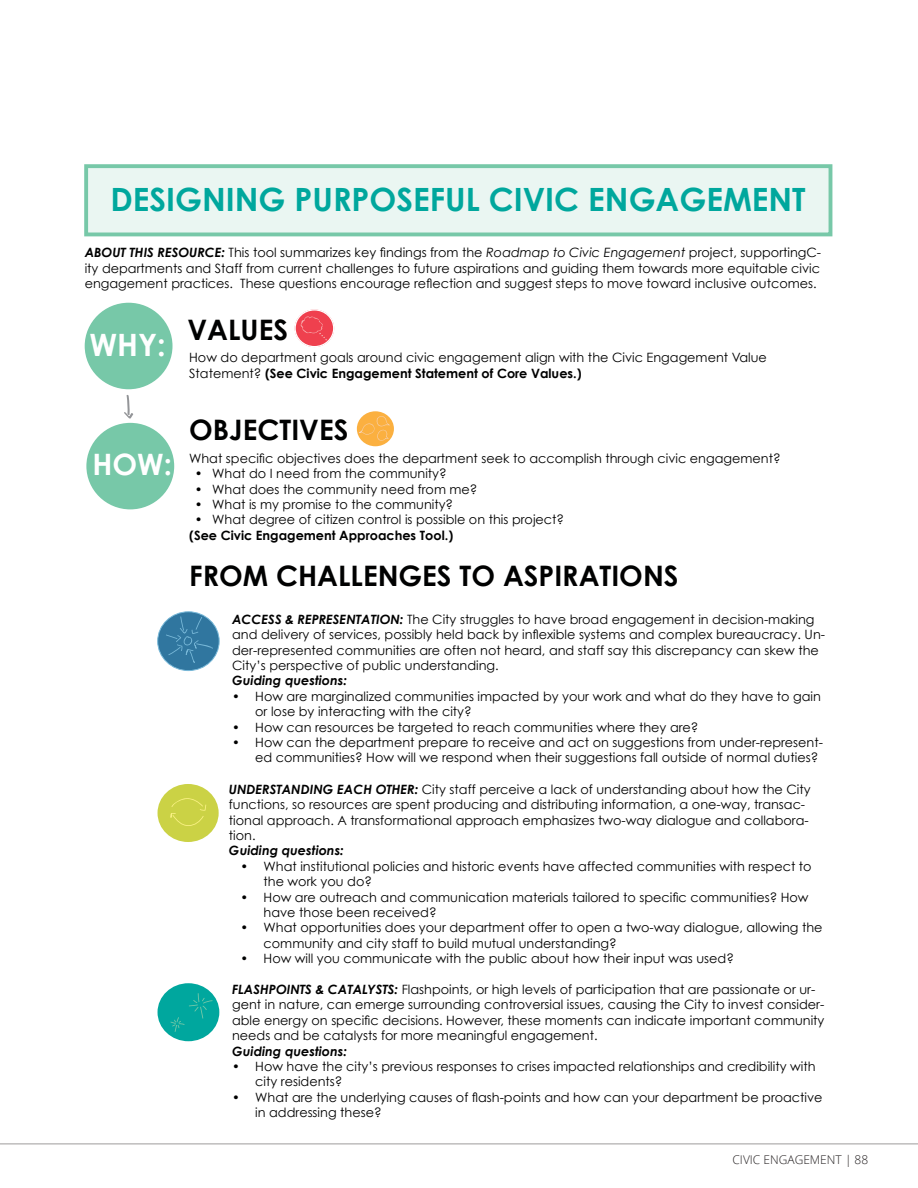
<style>
.page{position:relative;width:918px;height:1188px;background:#fff}
.page>*{position:absolute;margin:0;border:0;box-sizing:border-box;transform-origin:0 0}
.t1{font:700 32.1px "Century Gothic";color:#00a79d}
.t2{font:700 30.75px "Century Gothic";color:#fff}
.t3{font:700 29.55px "Century Gothic";color:#fff}
.t4{font:700 28.2px "Century Gothic";color:#000101}
.t5{font:12.9px/15.5px "Century Gothic";color:#000101}
.t6{font:300 12px "Open Sans";color:#231f20}
.s1{font-weight:700;font-style:italic}
.s2{font-style:italic}
.s3{font-weight:700}
</style>
<div class="page">
<hr style="left:0;top:1143px;width:918px;height:2px;background:#231f20">
<div style="left:86px;top:166px;width:744px;height:68px;background:#eaf6f2"></div>
<div style="left:84px;top:164px;width:748px;height:72px;border:4px solid #77c8a8"></div>
<div style="left:85px;top:303px;width:88px;height:86px;background:#77c8a8;border-radius:50%"></div>
<svg style="left:295px;top:309px;width:39px;height:38px"></svg>
<div style="left:294px;top:309px;width:40px;height:38px;border:1px solid #fff;border-radius:50%"></div>
<svg style="left:300px;top:316px;width:27px;height:25px"></svg>
<div style="left:357px;top:411px;width:37px;height:35px;background:#fbb040;border-radius:50%"></div>
<svg style="left:359px;top:416px;width:31px;height:26px"></svg>
<div style="left:158px;top:784px;width:61px;height:58px;background:#cbd245;border-radius:50%"></div>
<svg style="left:171px;top:798px;width:35px;height:28px"></svg>
<div style="left:158px;top:983px;width:61px;height:58px;background:#00a79e;border-radius:50%"></div>
<svg style="left:170px;top:993px;width:43px;height:39px"></svg>
<div style="left:158px;top:612px;width:61px;height:59px;background:#30769f;border-radius:50%"></div>
<div style="left:158px;top:612px;width:61px;height:59px;border:1px solid #78b8d8;border-radius:50%"></div>
<svg style="left:166px;top:616px;width:47px;height:47px"></svg>
<div style="left:86px;top:423px;width:88px;height:86px;background:#77c8a8;border-radius:50%"></div>
<svg style="left:124px;top:395px;width:10px;height:24px"></svg>
<p class="t1" style="left:110px;top:179px;width:697px">DESIGNING PURPOSEFUL CIVIC ENGAGEMENT</p>
<p class="t5" style="left:85px;top:245px;width:738px;text-align:justify"><span class="s1">ABOUT THIS RESOURCE:</span> This tool summarizes key findings from the <span class="s2">Roadmap to Civic Engagement</span> project, supportingC&shy;ity departments and Staff from current challenges to future aspirations and guiding them towards more equitable civic engagement practices. These questions encourage reflection and suggest steps to move toward inclusive outcomes.</p>
<p class="t2" style="left:89px;top:326px;width:78px">WHY:</p>
<p class="t3" style="left:92px;top:446px;width:81px">HOW:</p>
<p class="t4" style="left:188px;top:312px;width:102px">VALUES</p>
<p class="t5" style="left:189px;top:350px;width:579px">How do department goals around civic engagement align with the Civic Engagement Value<br>Statement? <span class="s3">(See Civic Engagement Statement of Core Values.)</span></p>
<p class="t4" style="left:189px;top:412px;width:161px">OBJECTIVES</p>
<p class="t5" style="left:189px;top:450px;width:593px">What specific objectives does the department seek to accomplish through civic engagement?</p>
<p class="t5" style="left:195px;top:466px;width:253px">• What do I need from the community?</p>
<p class="t5" style="left:195px;top:481px;width:284px">• What does the community need from me?</p>
<p class="t5" style="left:195px;top:496px;width:260px">• What is my promise to the community?</p>
<p class="t5" style="left:189px;top:512px;width:377px;text-indent:6px">• What degree of citizen control is possible on this project? <span class="s3">(See Civic Engagement Approaches Tool.)</span></p>
<p class="t4" style="left:189px;top:558px;width:491px">FROM CHALLENGES TO ASPIRATIONS</p>
<p class="t5" style="left:232px;top:611px;width:594px"><span class="s1">ACCESS &amp; REPRESENTATION:</span> The City struggles to have broad engagement in decision-making and delivery of services, possibly held back by inflexible systems and complex bureaucracy. Un&shy;der-represented communities are often not heard, and staff say this discrepancy can skew the City’s perspective of public understanding.<br><span class="s1">Guiding questions:</span></p>
<p class="t5" style="left:255px;top:688px;width:567px;text-indent:-23px">• How are marginalized communities impacted by your work and what do they have to gain or lose by interacting with the city?</p>
<p class="t5" style="left:232px;top:719px;width:468px">• How can resources be targeted to reach communities where they are?</p>
<p class="t5" style="left:255px;top:734px;width:569px;text-indent:-23px">• How can the department prepare to receive and act on suggestions from under-represent&shy;ed communities? How will we respond when their suggestions fall outside of normal duties?</p>
<p class="t5" style="left:229px;top:781px;width:583px"><span class="s1">UNDERSTANDING EACH OTHER:</span> City staff perceive a lack of understanding about how the City functions, so resources are spent producing and distributing information, a one-way, transac&shy;tional approach. A transformational approach emphasizes two-way dialogue and collabora&shy;tion.<br><span class="s1">Guiding questions:</span></p>
<p class="t5" style="left:264px;top:858px;width:550px;text-indent:-23px">• What institutional policies and historic events have affected communities with respect to the work you do?</p>
<p class="t5" style="left:264px;top:889px;width:547px;text-indent:-23px">• How are outreach and communication materials tailored to specific communities? How have those been received?</p>
<p class="t5" style="left:264px;top:920px;width:561px;text-indent:-23px">• What opportunities does your department offer to open a two-way dialogue, allowing the community and city staff to build mutual understanding?</p>
<p class="t5" style="left:241px;top:951px;width:495px">• How will you communicate with the public about how their input was used?</p>
<p class="t5" style="left:232px;top:981px;width:594px"><span class="s1">FLASHPOINTS &amp; CATALYSTS:</span> Flashpoints, or high levels of participation that are passionate or ur&shy;gent in nature, can emerge surrounding controversial issues, causing the City to invest consider&shy;able energy on specific decisions. However, these moments can indicate important community needs and be catalysts for more meaningful engagement.<br><span class="s1">Guiding questions:</span></p>
<p class="t5" style="left:255px;top:1058px;width:562px;text-indent:-23px">• How have the city’s previous responses to crises impacted relationships and credibility with city residents?</p>
<p class="t5" style="left:255px;top:1089px;width:569px;text-indent:-23px">• What are the underlying causes of flash-points and how can your department be proactive in addressing these?</p>
<p class="t6" style="left:733px;top:1151px;width:137px">CIVIC ENGAGEMENT | 88</p>
</div>
